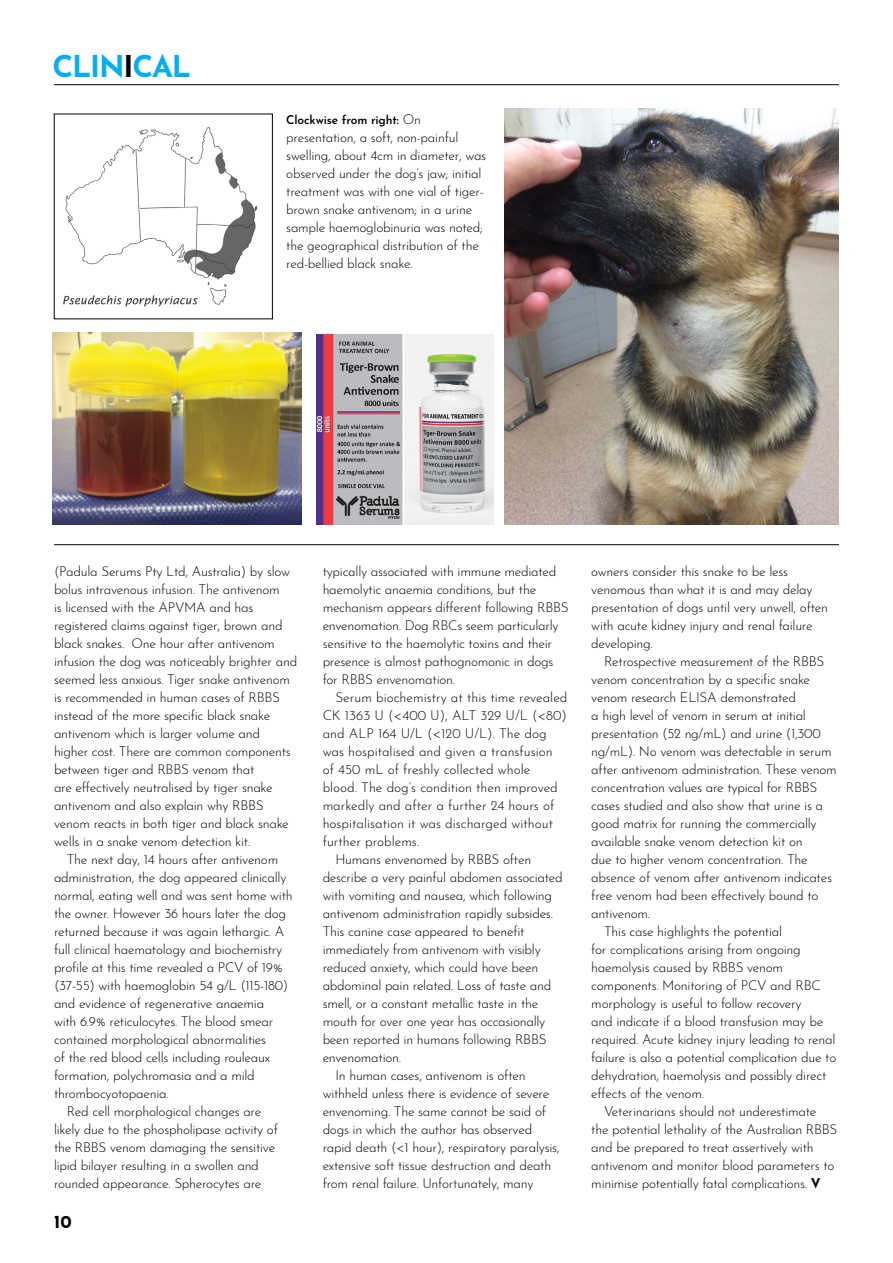
<style>
.page{position:relative;width:893px;height:1263px;background:#fff}
.page>*{position:absolute;margin:0;border:0;box-sizing:border-box;transform-origin:0 0}
.t1{font:700 30px "Josefin Sans";letter-spacing:-.04em;color:#00aeef}
.t2{font:700 18px "Josefin Sans";color:#000}
.Vet_Clinical_body_co{font:300 13.5px/18px "Josefin Sans";letter-spacing:-.02em;color:#000}
.Vet_Clinical_body_co-2{font:300 13.5px/18px "Josefin Sans";color:#000}
.vet_caption{font:300 13.5px/18px "Josefin Sans";letter-spacing:-.02em;color:#000}
.vet_caption-2{font:600 12px "Josefin Sans";letter-spacing:-.01em;color:#000}
.s1{color:#000}
.s2{font-weight:300;font-size:13.5px}
.s3{font-weight:700}
</style>
<div class="page">
<hr style="left:54px;top:84px;width:785px;height:1px;background:#000">
<hr style="left:54px;top:544px;width:785px;height:1px;background:#000">
<img style="left:505px;top:109px;width:334px;height:415px">
<img style="left:65px;top:126px;width:192px;height:179px">
<img style="left:52px;top:333px;width:250px;height:191px">
<img style="left:316px;top:334px;width:178px;height:190px">
<img style="left:63px;top:286px;width:137px;height:21px">
<p class="t1" style="left:52px;top:39px;width:140px">CLIN<span class="s1">I</span>CAL</p>
<p class="vet_caption-2" style="left:286px;top:109px;width:136px">Clockwise from right: <span class="s2">On</span></p>
<p class="vet_caption" style="left:286px;top:127px;width:201px">presentation, a soft, non-painful swelling, about 4cm in diameter, was observed under the dog’s jaw; initial treatment was with one vial of tiger&shy;brown snake antivenom; in a urine sample haemoglobinuria was noted; the geographical distribution of the red-bellied black snake.</p>
<p class="Vet_Clinical_body_co" style="left:54px;top:561px;width:245px">(Padula Serums Pty Ltd, Australia) by slow bolus intravenous infusion. The antivenom<br>is licensed with the APVMA and has registered claims against tiger, brown and black snakes. One hour after antivenom infusion the dog was noticeably brighter and seemed less anxious. Tiger snake antivenom is recommended in human cases of RBBS instead of the more specific black snake antivenom which is larger volume and higher cost. There are common components between tiger and RBBS venom that<br>are effectively neutralised by tiger snake antivenom and also explain why RBBS venom reacts in both tiger and black snake wells in a snake venom detection kit.</p>
<p class="Vet_Clinical_body_co" style="left:54px;top:849px;width:240px;text-indent:13px">The next day, 14 hours after antivenom administration, the dog appeared clinically normal, eating well and was sent home with the owner. However 36 hours later the dog returned because it was again lethargic. A full clinical haematology and biochemistry profile at this time revealed a PCV of 19% (37-55) with haemoglobin 54 g/L (115-180) and evidence of regenerative anaemia<br>with 6.9% reticulocytes. The blood smear contained morphological abnormalities<br>of the red blood cells including rouleaux formation, polychromasia and a mild thrombocyotopaenia.</p>
<p class="Vet_Clinical_body_co" style="left:54px;top:1101px;width:226px;text-indent:13px">Red cell morphological changes are likely due to the phospholipase activity of the RBBS venom damaging the sensitive lipid bilayer resulting in a swollen and rounded appearance. Spherocytes are</p>
<h2 class="t2" style="left:54px;top:1206px;width:19px">10</h2>
<p class="Vet_Clinical_body_co" style="left:323px;top:561px;width:247px">typically associated with immune mediated haemolytic anaemia conditions, but the mechanism appears different following RBBS envenomation. Dog RBCs seem particularly sensitive to the haemolytic toxins and their presence is almost pathognomonic in dogs for RBBS envenomation.</p>
<p class="Vet_Clinical_body_co-2" style="left:323px;top:687px;width:246px;text-indent:13px">Serum biochemistry at this time revealed CK 1363 U (&lt;400 U), ALT 329 U/L (&lt;80) and ALP 164 U/L (&lt;120 U/L). The dog was hospitalised and given a transfusion of 450 mL of freshly collected whole blood. The dog’s condition then improved markedly and after a further 24 hours of hospitalisation it was discharged without further problems.</p>
<p class="Vet_Clinical_body_co" style="left:323px;top:849px;width:242px;text-indent:13px">Humans envenomed by RBBS often describe a very painful abdomen associated with vomiting and nausea, which following antivenom administration rapidly subsides.<br>This canine case appeared to benefit immediately from antivenom with visibly reduced anxiety, which could have been abdominal pain related. Loss of taste and smell, or a constant metallic taste in the mouth for over one year has occasionally been reported in humans following RBBS envenomation.</p>
<p class="Vet_Clinical_body_co" style="left:323px;top:1065px;width:238px;text-indent:13px">In human cases, antivenom is often withheld unless there is evidence of severe envenoming. The same cannot be said of dogs in which the author has observed rapid death (&lt;1 hour), respiratory paralysis, extensive soft tissue destruction and death from renal failure. Unfortunately, many</p>
<p class="Vet_Clinical_body_co" style="left:591px;top:561px;width:238px">owners consider this snake to be less venomous than what it is and may delay presentation of dogs until very unwell, often with acute kidney injury and renal failure developing.</p>
<p class="Vet_Clinical_body_co" style="left:591px;top:651px;width:247px;text-indent:13px">Retrospective measurement of the RBBS venom concentration by a specific snake venom research ELISA demonstrated<br>a high level of venom in serum at initial presentation (52 ng/mL) and urine (1,300 ng/mL). No venom was detectable in serum after antivenom administration. These venom concentration values are typical for RBBS cases studied and also show that urine is a good matrix for running the commercially available snake venom detection kit on<br>due to higher venom concentration. The absence of venom after antivenom indicates free venom had been effectively bound to antivenom.</p>
<p class="Vet_Clinical_body_co" style="left:591px;top:921px;width:247px;text-indent:13px">This case highlights the potential<br>for complications arising from ongoing haemolysis caused by RBBS venom components. Monitoring of PCV and RBC morphology is useful to follow recovery<br>and indicate if a blood transfusion may be required. Acute kidney injury leading to renal failure is also a potential complication due to dehydration, haemolysis and possibly direct effects of the venom.</p>
<p class="Vet_Clinical_body_co" style="left:591px;top:1101px;width:248px;text-indent:13px">Veterinarians should not underestimate<br>the potential lethality of the Australian RBBS and be prepared to treat assertively with antivenom and monitor blood parameters to minimise potentially fatal complications. <span class="s3">V</span></p>
</div>
